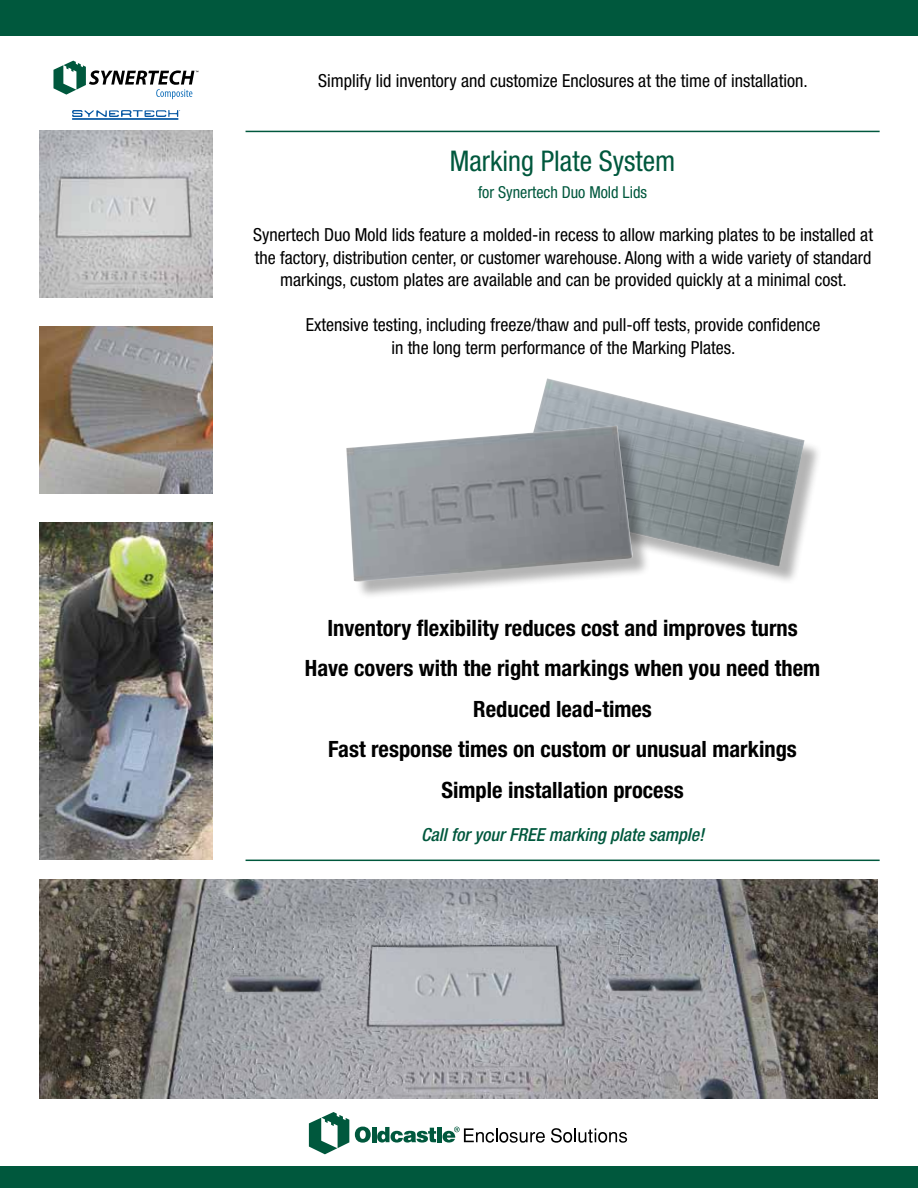
<style>
.page{position:relative;width:918px;height:1188px;background:#fff}
.page>*{position:absolute;margin:0;border:0;box-sizing:border-box;transform-origin:0 0}
.t1{font:condensed 28.5px "Helvetica Neue";color:#00583d}
.t2{font:700 condensed 22.5px/40.5px "Helvetica Neue";color:#000;text-align:center}
.t3{font:condensed 18px/22.5px "Helvetica Neue";color:#000;text-align:center}
.t4{font:italic 500 condensed 18px "Helvetica Neue";color:#00583d}
.t5{font:condensed 16.5px "Helvetica Neue";color:#00583d}
</style>
<div class="page">
<div style="left:518px;top:382px;width:305px;height:203px;background:#000;opacity:.3"></div>
<img style="left:518px;top:378px;width:287px;height:189px">
<div style="left:349px;top:428px;width:302px;height:172px;background:#000;opacity:.3"></div>
<img style="left:346px;top:426px;width:287px;height:157px">
<svg style="left:309px;top:1112px;width:40px;height:42px"></svg>
<svg style="left:551px;top:1128px;width:76px;height:15px"></svg>
<svg style="left:355px;top:1127px;width:16px;height:16px"></svg>
<hr style="left:372px;top:1127px;width:4px;height:15px;background:#00583d">
<svg style="left:377px;top:1127px;width:59px;height:16px"></svg>
<div style="left:437px;top:1127px;width:5px;height:15px;background:#00583d"></div>
<svg style="left:443px;top:1127px;width:102px;height:16px"></svg>
<div style="left:0;top:1166px;width:918px;height:22px;background:#00583d"></div>
<div style="left:0;top:0;width:918px;height:35px;background:#00583d"></div>
<img style="left:40px;top:327px;width:172px;height:167px">
<img style="left:40px;top:523px;width:172px;height:337px">
<img style="left:40px;top:879px;width:838px;height:219px">
<img style="left:40px;top:131px;width:172px;height:167px">
<hr style="left:246px;top:860px;width:634px;height:1px;background:#00583d">
<hr style="left:246px;top:131px;width:634px;height:1px;background:#00583d">
<svg style="left:53px;top:61px;width:146px;height:38px"></svg>
<hr style="left:72px;top:118px;width:107px;height:2px;background:#0657a3">
<svg style="left:72px;top:110px;width:108px;height:7px"></svg>
<p class="t3" style="left:318px;top:69px;width:491px">Simplify lid inventory and customize Enclosures at the time of installation.</p>
<h1 class="t1" style="left:450px;top:145px;width:227px">Marking Plate System</h1>
<p class="t5" style="left:478px;top:183px;width:171px">for Synertech Duo Mold Lids</p>
<p class="t3" style="left:253px;top:224px;width:621px">Synertech Duo Mold lids feature a molded-in recess to allow marking plates to be installed at the factory, distribution center, or customer warehouse. Along with a wide variety of standard markings, custom plates are available and can be provided quickly at a minimal cost.</p>
<p class="t3" style="left:306px;top:314px;width:516px">Extensive testing, including freeze/thaw and pull-off tests, provide confidence in the long term performance of the Marking Plates.</p>
<p class="t2" style="left:305px;top:607px;width:517px">Inventory flexibility reduces cost and improves turns Have covers with the right markings when you need them Reduced lead-times<br>Fast response times on custom or unusual markings Simple installation process</p>
<p class="t4" style="left:421px;top:823px;width:284px">Call for your FREE marking plate sample!</p>
</div>
